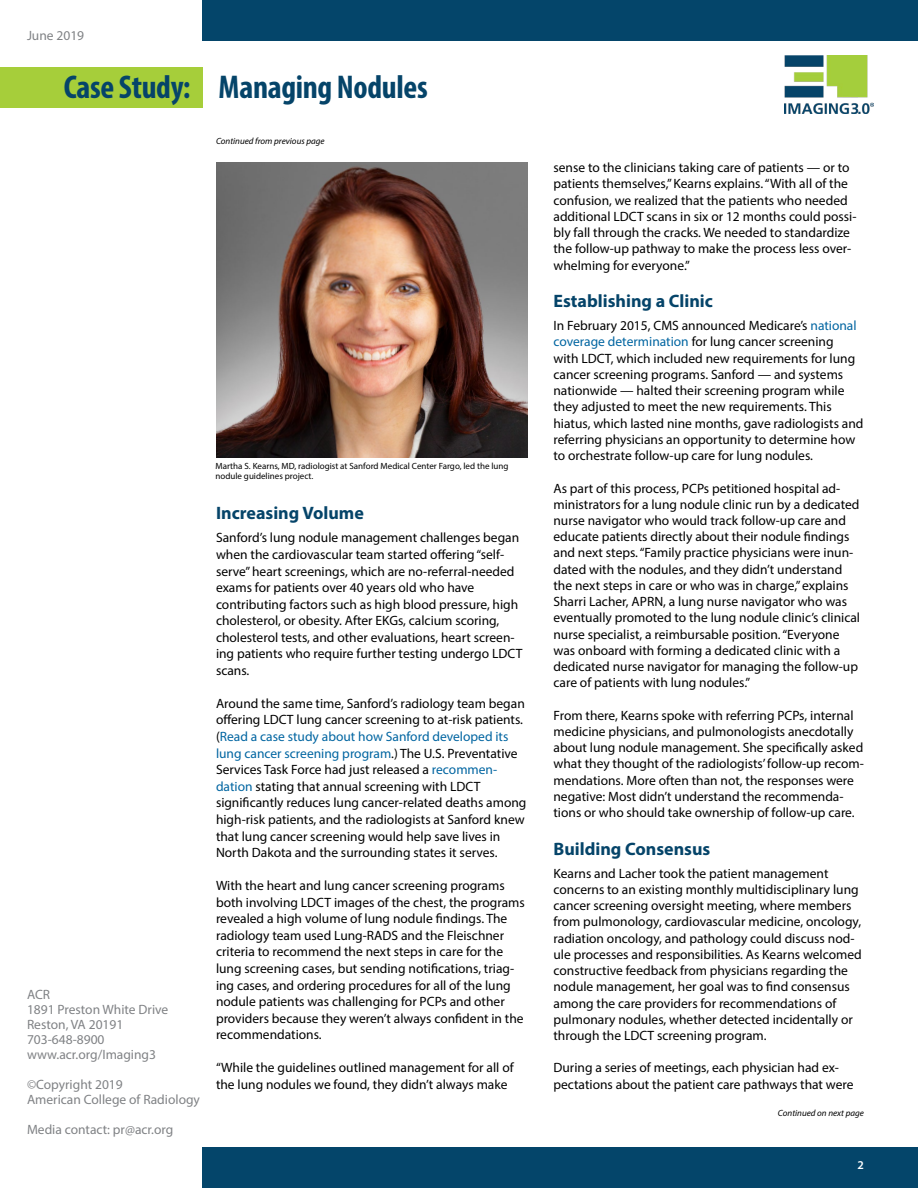
<style>
.page{position:relative;width:918px;height:1188px;background:#fff}
.page>*{position:absolute;margin:0;border:0;box-sizing:border-box;transform-origin:0 0}
.t1{font:700 condensed 33px "Myriad Pro";letter-spacing:-.01em;color:#054469}
.t2{font:700 18px "Myriad Pro";color:#054469}
.t3{font:13.5px/16.2px "Myriad Pro";color:#000}
.t4{font:13.5px/15px "Myriad Pro";color:#808285}
.t5{font:600 12px "Myriad Pro";color:#fff}
.t6{font:9px/10.8px "Myriad Pro";color:#000}
.t7{font:italic 9px "Myriad Pro";color:#000}
.s1{color:#0065a1}
</style>
<div class="page">
<div style="left:202px;top:0;width:716px;height:40px;background:#04456a"></div>
<div style="left:0;top:68px;width:202px;height:40px;background:#a6ce3a"></div>
<div style="left:202px;top:1148px;width:716px;height:40px;background:#04456a"></div>
<img style="left:785px;top:55px;width:88px;height:58px">
<img style="left:217px;top:162px;width:310px;height:295px">
<p class="t4" style="left:27px;top:28px;width:59px">June 2019</p>
<h1 class="t1" style="left:64px;top:67px;width:365px">Case Study: Managing Nodules</h1>
<p class="t7" style="left:216px;top:136px;width:110px">Continued from previous page</p>
<p class="t4" style="left:27px;top:987px;width:143px">ACR<br>1891 Preston White Drive<br>Reston, VA 20191<br>703-648-8900 www.acr.org/Imaging3</p>
<p class="t4" style="left:27px;top:1077px;width:175px">©Copyright 2019<br>American College of Radiology</p>
<p class="t4" style="left:27px;top:1122px;width:148px">Media contact: pr@acr.org</p>
<p class="t6" style="left:215px;top:460px;width:295px">Martha S. Kearns, MD, radiologist at Sanford Medical Center Fargo, led the lung nodule guidelines project.</p>
<h2 class="t2" style="left:216px;top:501px;width:149px">Increasing Volume</h2>
<p class="t3" style="left:216px;top:529px;width:308px;line-height:16.6px">Sanford’s lung nodule management challenges began when the cardiovascular team started offering “self&shy;serve” heart screenings, which are no-referral-needed exams for patients over 40 years old who have contributing factors such as high blood pressure, high cholesterol, or obesity. After EKGs, calcium scoring, cholesterol tests, and other evaluations, heart screen&shy;ing patients who require further testing undergo LDCT scans.</p>
<p class="t3" style="left:216px;top:695px;width:312px;line-height:16.6px">Around the same time, Sanford’s radiology team began offering LDCT lung cancer screening to at-risk patients. (<span class="s1">Read a case study about how Sanford developed its lung cancer screening program</span>.) The U.S. Preventative Services Task Force had just released a <span class="s1">recommen&shy;dation</span> stating that annual screening with LDCT significantly reduces lung cancer-related deaths among high-risk patients, and the radiologists at Sanford knew that lung cancer screening would help save lives in North Dakota and the surrounding states it serves.</p>
<p class="t3" style="left:216px;top:877px;width:310px;line-height:16.6px">With the heart and lung cancer screening programs both involving LDCT images of the chest, the programs revealed a high volume of lung nodule findings. The radiology team used Lung-RADS and the Fleischner criteria to recommend the next steps in care for the lung screening cases, but sending notifications, triag&shy;ing cases, and ordering procedures for all of the lung nodule patients was challenging for PCPs and other providers because they weren’t always confident in the recommendations.</p>
<p class="t3" style="left:216px;top:1059px;width:299px;line-height:16.6px">“While the guidelines outlined management for all of the lung nodules we found, they didn’t always make</p>
<p class="t3" style="left:554px;top:159px;width:305px">sense to the clinicians taking care of patients — or to patients themselves,” Kearns explains. “With all of the confusion, we realized that the patients who needed additional LDCT scans in six or 12 months could possi&shy;bly fall through the cracks. We needed to standardize the follow-up pathway to make the process less over&shy;whelming for everyone.”</p>
<h2 class="t2" style="left:554px;top:289px;width:161px">Establishing a Clinic</h2>
<p class="t3" style="left:554px;top:317px;width:312px">In February 2015, CMS announced Medicare’s <span class="s1">national coverage determination</span> for lung cancer screening<br>with LDCT, which included new requirements for lung cancer screening programs. Sanford — and systems nationwide — halted their screening program while they adjusted to meet the new requirements. This hiatus, which lasted nine months, gave radiologists and referring physicians an opportunity to determine how to orchestrate follow-up care for lung nodules.</p>
<p class="t3" style="left:554px;top:480px;width:308px">As part of this process, PCPs petitioned hospital ad&shy;ministrators for a lung nodule clinic run by a dedicated nurse navigator who would track follow-up care and educate patients directly about their nodule findings and next steps. “Family practice physicians were inun&shy;dated with the nodules, and they didn’t understand the next steps in care or who was in charge,” explains Sharri Lacher, APRN, a lung nurse navigator who was eventually promoted to the lung nodule clinic’s clinical nurse specialist, a reimbursable position. “Everyone was onboard with forming a dedicated clinic with a dedicated nurse navigator for managing the follow-up care of patients with lung nodules.”</p>
<p class="t3" style="left:554px;top:707px;width:312px">From there, Kearns spoke with referring PCPs, internal medicine physicians, and pulmonologists anecdotally about lung nodule management. She specifically asked what they thought of the radiologists’ follow-up recom&shy;mendations. More often than not, the responses were negative: Most didn’t understand the recommenda&shy;tions or who should take ownership of follow-up care.</p>
<h2 class="t2" style="left:554px;top:837px;width:158px">Building Consensus</h2>
<p class="t3" style="left:554px;top:865px;width:310px">Kearns and Lacher took the patient management concerns to an existing monthly multidisciplinary lung cancer screening oversight meeting, where members from pulmonology, cardiovascular medicine, oncology, radiation oncology, and pathology could discuss nod&shy;ule processes and responsibilities. As Kearns welcomed constructive feedback from physicians regarding the nodule management, her goal was to find consensus among the care providers for recommendations of pulmonary nodules, whether detected incidentally or through the LDCT screening program.</p>
<p class="t3" style="left:554px;top:1060px;width:302px">During a series of meetings, each physician had ex&shy;pectations about the patient care pathways that were</p>
<p class="t7" style="left:778px;top:1107px;width:88px">Continued on next page</p>
<p class="t5" style="left:858px;top:1157px;width:8px">2</p>
</div>
